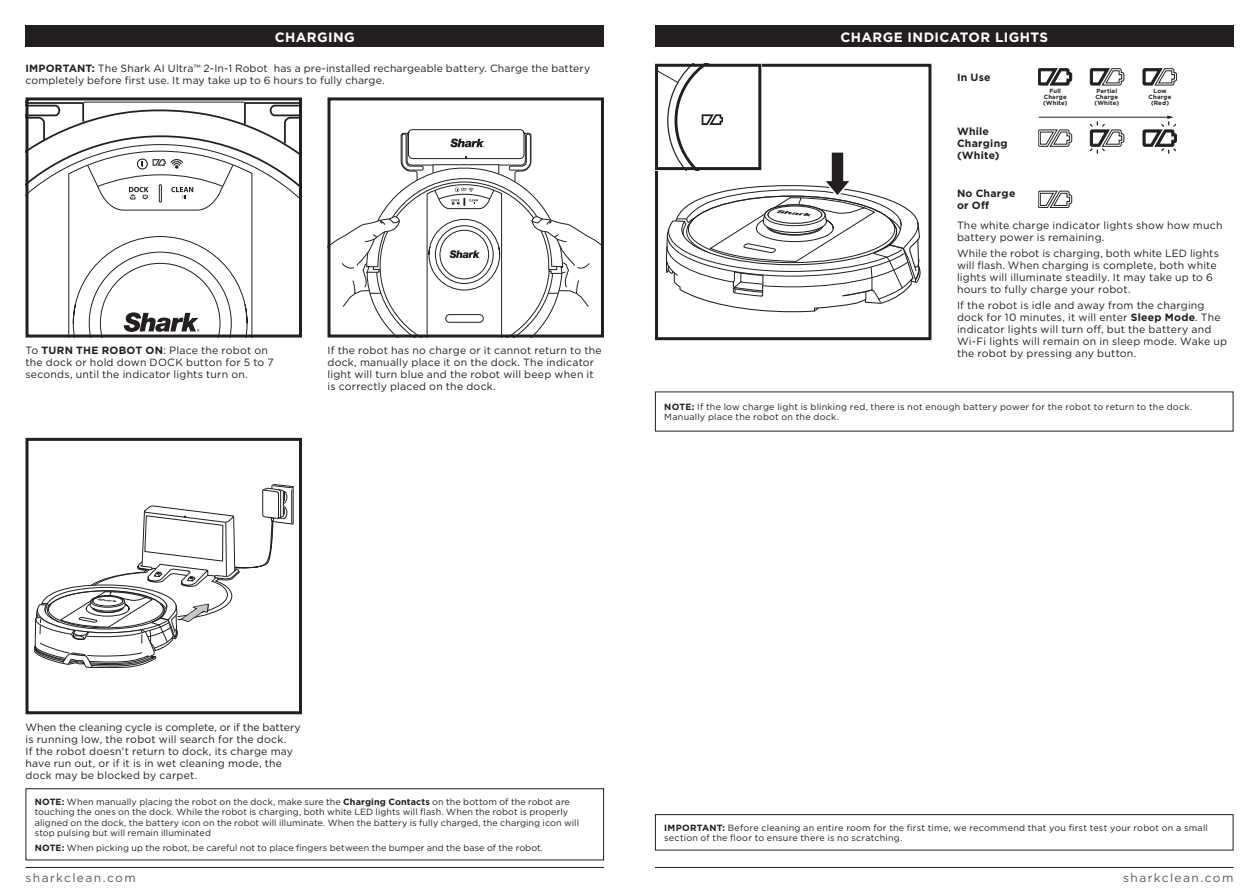
<style>
.page{position:relative;width:1259px;height:893px;background:#fff}
.page>*{position:absolute;margin:0;border:0;box-sizing:border-box;transform-origin:0 0}
.t1{font:700 13.5px "Gotham";letter-spacing:.03em;color:#fff}
.t2{font:12px "Gotham";letter-spacing:.115em;color:#57585a}
.t3{font:10.5px/12px "Gotham";letter-spacing:.015em;color:#231f20}
.t4{font:700 10.5px/12px "Gotham";letter-spacing:.025em;color:#231f20}
.t5{font:9px/10.5px "Gotham";letter-spacing:.015em;color:#231f20}
.t6{font:700 6px/6px "Gotham";letter-spacing:.03em;color:#231f20;text-align:center}
.s1{font-weight:700}
</style>
<div class="page">
<hr style="left:655px;top:867px;width:578px;height:1px;background:#231f20">
<hr style="left:26px;top:867px;width:578px;height:1px;background:#231f20">
<svg style="left:331px;top:129px;width:269px;height:205px"></svg>
<div style="left:327px;top:97px;width:277px;height:241px;border:3px solid #231f20"></div>
<svg style="left:30px;top:101px;width:268px;height:233px"></svg>
<div style="left:26px;top:97px;width:276px;height:241px;border:3px solid #231f20"></div>
<div style="left:26px;top:438px;width:276px;height:276px;border:3px solid #231f20"></div>
<svg style="left:34px;top:484px;width:259px;height:184px"></svg>
<div style="left:26px;top:26px;width:578px;height:21px;background:#231f20"></div>
<div style="left:26px;top:788px;width:578px;height:72px;border:1px solid #231f20"></div>
<div style="left:655px;top:26px;width:578px;height:21px;background:#231f20"></div>
<div style="left:655px;top:814px;width:578px;height:36px;border:1px solid #231f20"></div>
<svg style="left:1142px;top:69px;width:34px;height:16px"></svg>
<svg style="left:1090px;top:69px;width:34px;height:16px"></svg>
<svg style="left:1038px;top:69px;width:34px;height:16px"></svg>
<svg style="left:1038px;top:115px;width:138px;height:93px"></svg>
<div style="left:655px;top:64px;width:276px;height:276px;border:3px solid #231f20"></div>
<svg style="left:655px;top:64px;width:265px;height:248px"></svg>
<p class="t1" style="left:275px;top:28px;width:81px">CHARGING</p>
<p class="t3" style="left:26px;top:62px;width:566px"><span class="s1">IMPORTANT:</span> The Shark AI Ultra™ 2-In-1 Robot has a pre-installed rechargeable battery. Charge the battery completely before first use. It may take up to 6 hours to fully charge.</p>
<p class="t3" style="left:26px;top:344px;width:250px">To <span class="s1">TURN THE ROBOT ON</span>: Place the robot on the dock or hold down DOCK button for 5 to 7 seconds, until the indicator lights turn on.</p>
<p class="t3" style="left:327px;top:344px;width:276px">If the robot has no charge or it cannot return to the dock, manually place it on the dock. The indicator light will turn blue and the robot will beep when it is correctly placed on the dock.</p>
<p class="t1" style="left:840px;top:28px;width:209px">CHARGE INDICATOR LIGHTS</p>
<p class="t4" style="left:957px;top:71px;width:35px">In Use</p>
<p class="t4" style="left:957px;top:125px;width:52px">While<br>Charging (White)</p>
<p class="t4" style="left:957px;top:187px;width:60px">No Charge or Off</p>
<p class="t6" style="left:1043px;top:88px;width:26px">Full<br>Charge (White)</p>
<p class="t6" style="left:1094px;top:88px;width:26px">Partial<br>Charge (White)</p>
<p class="t6" style="left:1148px;top:88px;width:24px">Low<br>Charge (Red)</p>
<p class="t3" style="left:957px;top:219px;width:267px">The white charge indicator lights show how much battery power is remaining.</p>
<p class="t3" style="left:957px;top:247px;width:263px">While the robot is charging, both white LED lights will flash. When charging is complete, both white lights will illuminate steadily. It may take up to 6 hours to fully charge your robot.</p>
<p class="t3" style="left:957px;top:299px;width:271px">If the robot is idle and away from the charging dock for 10 minutes, it will enter <span class="s1">Sleep Mode</span>. The indicator lights will turn off, but the battery and Wi-Fi lights will remain on in sleep mode. Wake up the robot by pressing any button.</p>
<p class="t5" style="left:664px;top:401px;width:529px"><span class="s1">NOTE:</span> If the low charge light is blinking red, there is not enough battery power for the robot to return to the dock.<br>Manually place the robot on the dock.</p>
<p class="t3" style="left:26px;top:721px;width:277px">When the cleaning cycle is complete, or if the battery is running low, the robot will search for the dock.<br>If the robot doesn't return to dock, its charge may have run out, or if it is in wet cleaning mode, the dock may be blocked by carpet.</p>
<p class="t5" style="left:35px;top:796px;width:546px"><span class="s1">NOTE:</span> When manually placing the robot on the dock, make sure the <span class="s1">Charging Contacts</span> on the bottom of the robot are touching the ones on the dock. While the robot is charging, both white LED lights will flash. When the robot is properly aligned on the dock, the battery icon on the robot will illuminate. When the battery is fully charged, the charging icon will stop pulsing but will remain illuminated</p>
<p class="t5" style="left:35px;top:842px;width:510px"><span class="s1">NOTE:</span> When picking up the robot, be careful not to place fingers between the bumper and the base of the robot.</p>
<p class="t5" style="left:664px;top:822px;width:545px"><span class="s1">IMPORTANT:</span> Before cleaning an entire room for the first time, we recommend that you first test your robot on a small section of the floor to ensure there is no scratching.</p>
<p class="t2" style="left:26px;top:870px;width:112px">sharkclean.com</p>
<p class="t2" style="left:1123px;top:870px;width:112px">sharkclean.com</p>
</div>
